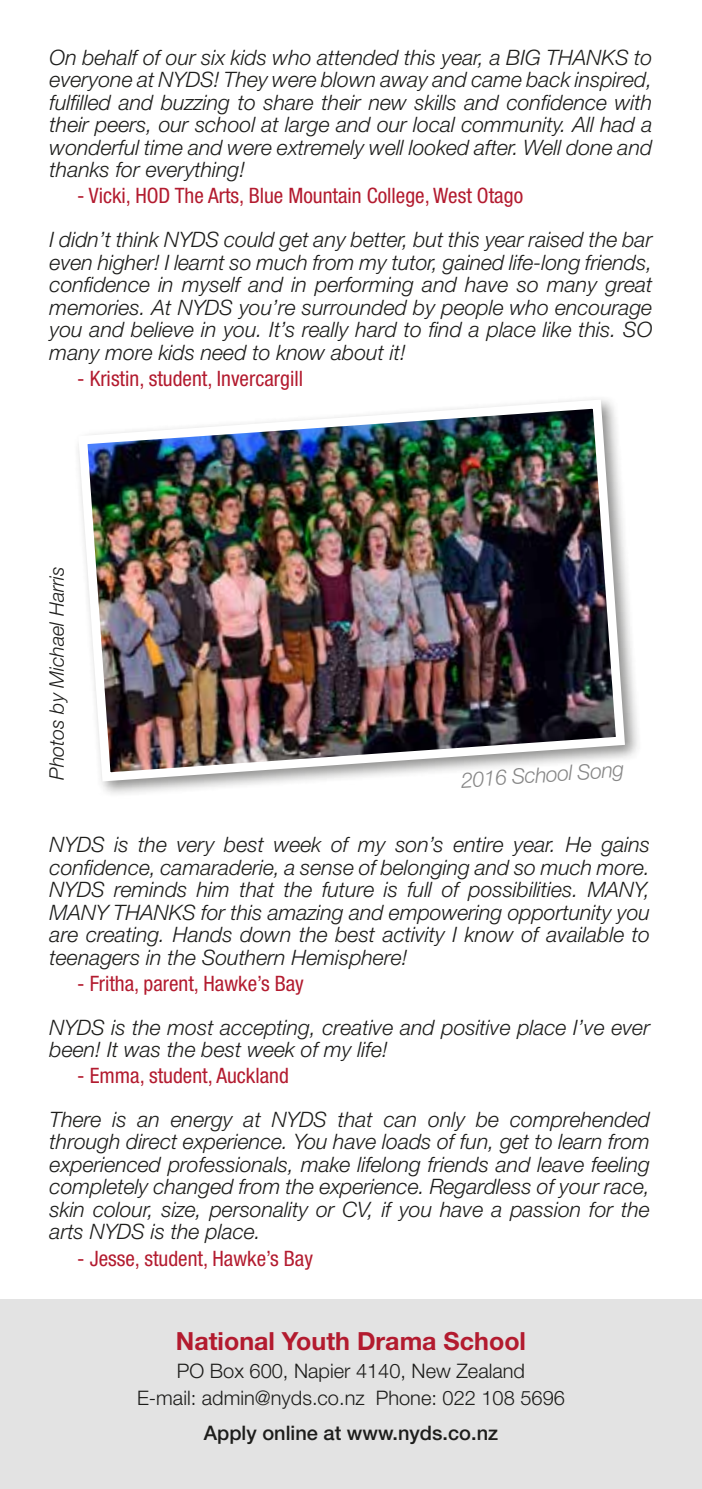
<style>
.page{position:relative;width:702px;height:1489px;background:#fff}
.page>*{position:absolute;margin:0;border:0;box-sizing:border-box;transform-origin:0 0}
.t1{font:700 25px "Helvetica Neue LT Std";color:#b31b2f}
.t2{font:italic 300 21.25px/22.5px "Helvetica Neue LT Std";color:#1d1d1b;text-align:justify}
.t3{font:condensed 21.25px "Helvetica Neue LT Std";color:#b31b2f}
.t4{font:italic 300 21.25px "Helvetica Neue LT Std";color:#878787}
.t5{font:300 20px/27.5px "Helvetica Neue LT Std";color:#1d1d1b;text-align:center}
.t6{font:500 20px "Helvetica Neue LT Std";color:#1d1d1b}
.t7{font:italic 300 20px "Helvetica Neue LT Std";letter-spacing:-.005em;color:#1d1d1b}
</style>
<div class="page">
<div style="left:0;top:1299px;width:702px;height:189px;background:#e3e3e3"></div>
<div style="left:73px;top:394px;width:569px;height:404px;background:#1d1d1b;opacity:.5"></div>
<img style="left:74px;top:395px;width:555px;height:391px">
<p class="t2" style="left:50px;top:46px;width:604px">On behalf of our six kids who attended this year, a BIG THANKS to everyone at NYDS! They were blown away and came back inspired, fulfilled and buzzing to share their new skills and confidence with their peers, our school at large and our local community. All had a wonderful time and were extremely well looked after. Well done and thanks for everything!</p>
<p class="t3" style="left:77px;top:184px;width:447px">- Vicki, HOD The Arts, Blue Mountain College, West Otago</p>
<p class="t2" style="left:50px;top:228px;width:604px">I didn’t think NYDS could get any better, but this year raised the bar even higher! I learnt so much from my tutor, gained life-long friends, confidence in myself and in performing and have so many great memories. At NYDS you’re surrounded by people who encourage you and believe in you. It’s really hard to find a place like this. SO many more kids need to know about it!</p>
<p class="t3" style="left:77px;top:366px;width:227px">- Kristin, student, Invercargill</p>
<p class="t7" style="left:45px;top:779px;width:215px;rotate:-90deg">Photos by Michael Harris</p>
<p class="t4" style="left:460px;top:767px;width:164px;rotate:-4deg">2016 School Song</p>
<p class="t2" style="left:50px;top:833px;width:602px">NYDS is the very best week of my son’s entire year. He gains confidence, camaraderie, a sense of belonging and so much more.<br>NYDS reminds him that the future is full of possibilities. MANY, MANY THANKS for this amazing and empowering opportunity you are creating. Hands down the best activity I know of available to teenagers in the Southern Hemisphere!</p>
<p class="t3" style="left:77px;top:970px;width:228px">- Fritha, parent, Hawke’s Bay</p>
<p class="t2" style="left:50px;top:1015px;width:602px">NYDS is the most accepting, creative and positive place I’ve ever been! It was the best week of my life!</p>
<p class="t3" style="left:77px;top:1063px;width:213px">- Emma, student, Auckland</p>
<p class="t2" style="left:50px;top:1107px;width:602px">There is an energy at NYDS that can only be comprehended through direct experience. You have loads of fun, get to learn from experienced professionals, make lifelong friends and leave feeling completely changed from the experience. Regardless of your race, skin colour, size, personality or CV, if you have a passion for the arts NYDS is the place.</p>
<p class="t3" style="left:77px;top:1245px;width:237px">- Jesse, student, Hawke’s Bay</p>
<p class="t1" style="left:176px;top:1325px;width:351px">National Youth Drama School</p>
<p class="t5" style="left:137px;top:1356px;width:429px">PO Box 600, Napier 4140, New Zealand<br>E-mail: admin@nyds.co.nz Phone: 022 108 5696</p>
<p class="t6" style="left:204px;top:1420px;width:296px">Apply online at www.nyds.co.nz</p>
</div>
